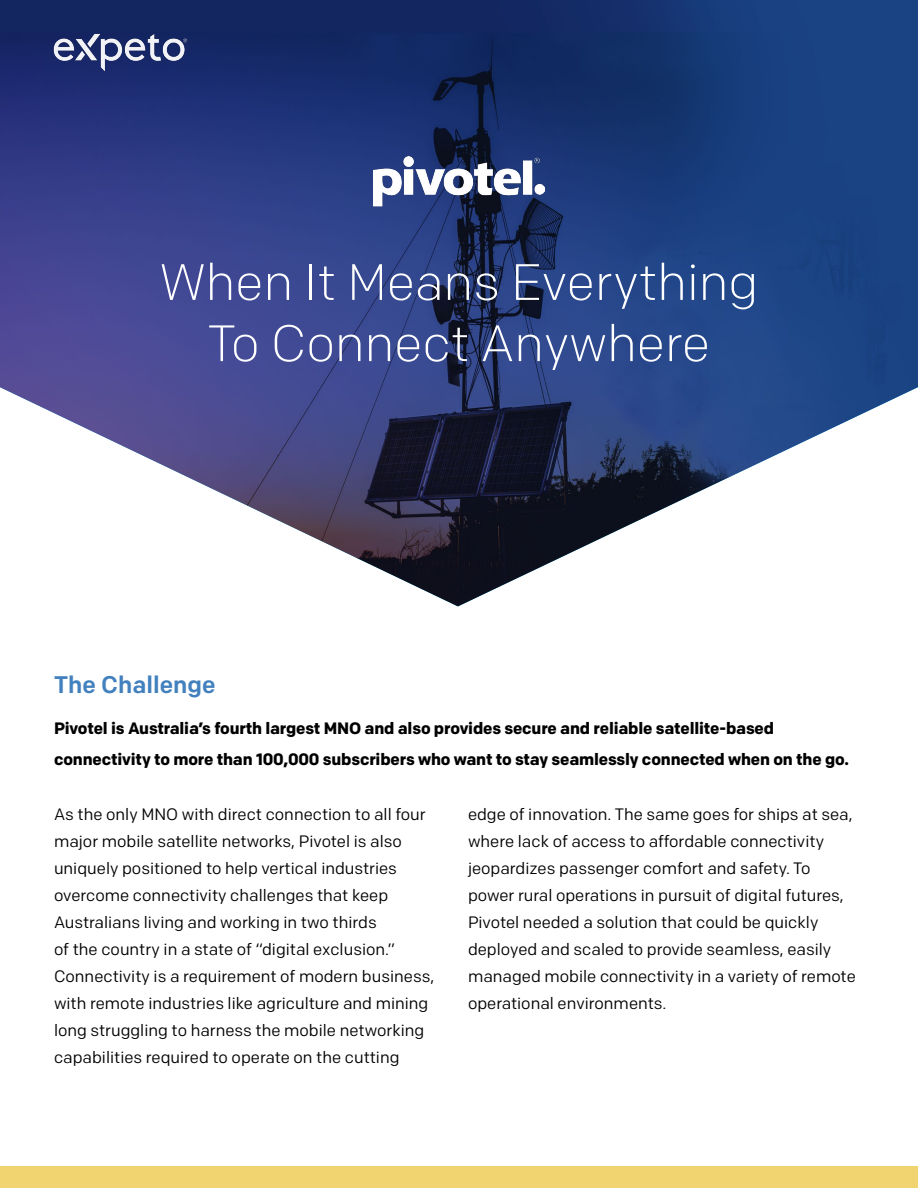
<style>
.page{position:relative;width:918px;height:1188px;background:#fff}
.page>*{position:absolute;margin:0;border:0;box-sizing:border-box;transform-origin:0 0}
.t1{font:300 51px/61.2px "Colfax";color:#fff;text-align:center}
.t2{font:500 24px "Colfax";color:#4281be}
.t3{font:16.5px/27px "Colfax";color:#000}
.t4{font:700 16.5px/31.5px "Colfax";letter-spacing:-.01em;color:#000}
</style>
<div class="page">
<div style="left:0;top:1166px;width:918px;height:22px;background:#f1d36f"></div>
<img style="left:0;top:0;width:918px;height:606px">
<img style="left:52px;top:23px;width:138px;height:54px">
<img style="left:373px;top:157px;width:172px;height:55px">
<h1 class="t1" style="left:160px;top:251px;width:600px">When It Means Everything<br>To Connect Anywhere</h1>
<h2 class="t2" style="left:54px;top:670px;width:163px">The Challenge</h2>
<p class="t4" style="left:54px;top:712px;width:797px">Pivotel is Australia’s fourth largest MNO and also provides secure and reliable satellite-based connectivity to more than 100,000 subscribers who want to stay seamlessly connected when on the go.</p>
<p class="t3" style="left:54px;top:801px;width:382px">As the only MNO with direct connection to all four major mobile satellite networks, Pivotel is also uniquely positioned to help vertical industries overcome connectivity challenges that keep Australians living and working in two thirds<br>of the country in a state of “digital exclusion.” Connectivity is a requirement of modern business, with remote industries like agriculture and mining long struggling to harness the mobile networking capabilities required to operate on the cutting</p>
<p class="t3" style="left:468px;top:801px;width:389px">edge of innovation. The same goes for ships at sea, where lack of access to affordable connectivity jeopardizes passenger comfort and safety. To power rural operations in pursuit of digital futures, Pivotel needed a solution that could be quickly deployed and scaled to provide seamless, easily managed mobile connectivity in a variety of remote operational environments.</p>
</div>
